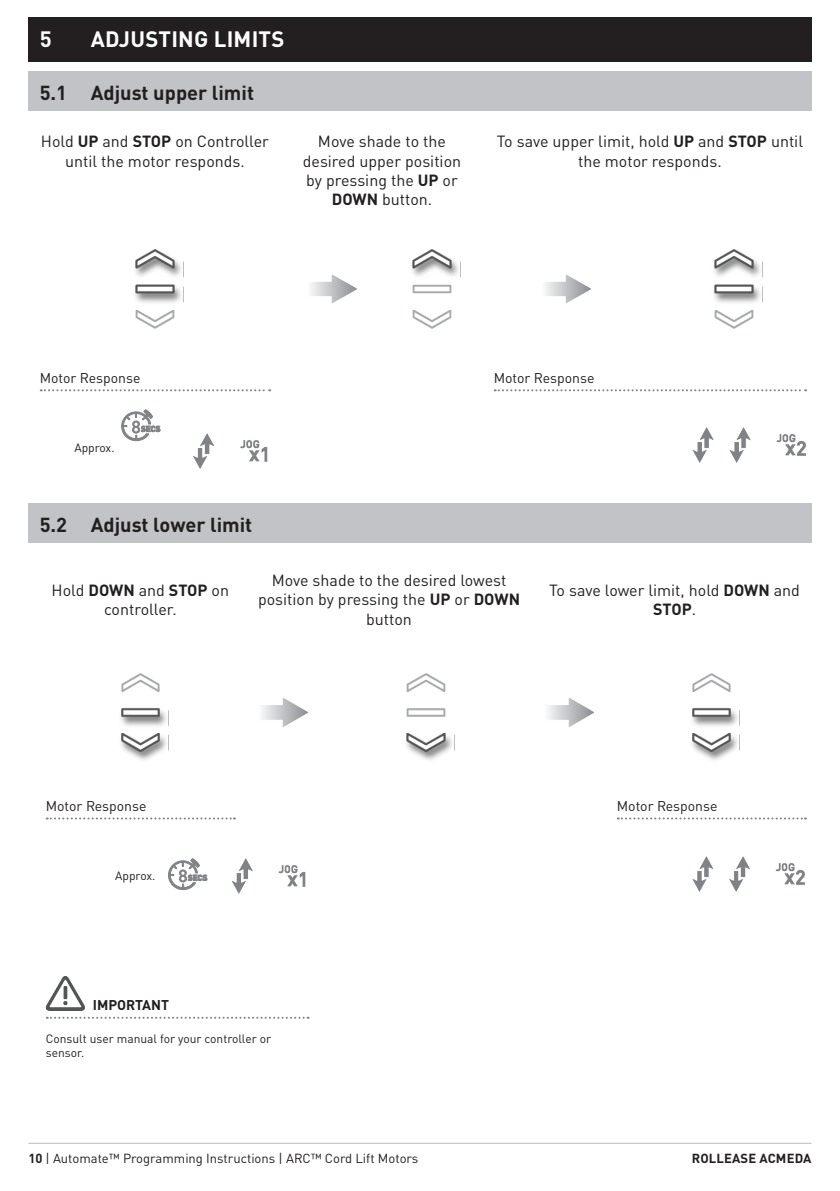
<style>
.page{position:relative;width:840px;height:1191px;background:#fff}
.page>*{position:absolute;margin:0;border:0;box-sizing:border-box;transform-origin:0 0}
.Heading{font:700 22px "DINOT";letter-spacing:.01em;color:#fff}
.SubHeading{font:700 20px "DINOT";color:#231f20}
.Copy{font:16px/19.2px "DINOT";color:#231f20;text-align:center}
.MotorResponse_Headin{font:14px "DINOT";color:#231f20}
.MotorResponse_Headin-2{font:700 14px "DINOT";color:#231f20}
.t1{font:13px "DINOT";color:#231f20}
.t2{font:700 13px "DINOT";letter-spacing:.01em;color:#231f20}
.Important_Copy{font:12px/14.4px "DINOT";color:#231f20}
.Copy-2{font:12px "DINOT";color:#231f20}
.t3{font:700 8px "DINOT";color:#808285}
.s1{font-weight:700}
</style>
<div class="page">
<hr style="left:28px;top:1142px;width:783px;height:1px;background:#bcbdc0">
<div style="left:28px;top:17px;width:783px;height:45px;background:#231f20"></div>
<div style="left:28px;top:71px;width:783px;height:40px;background:#c2c3c6"></div>
<div style="left:28px;top:503px;width:783px;height:40px;background:#c2c3c6"></div>
<img style="left:135px;top:249px;width:46px;height:80px">
<img style="left:311px;top:274px;width:46px;height:29px">
<img style="left:412px;top:249px;width:46px;height:80px">
<img style="left:545px;top:274px;width:46px;height:29px">
<img style="left:714px;top:249px;width:46px;height:80px">
<svg style="left:41px;top:389px;width:229px;height:2px"></svg>
<svg style="left:494px;top:389px;width:311px;height:2px"></svg>
<img style="left:193px;top:433px;width:75px;height:36px">
<img style="left:692px;top:427px;width:113px;height:36px">
<img style="left:121px;top:673px;width:48px;height:87px">
<img style="left:262px;top:698px;width:46px;height:29px">
<img style="left:406px;top:673px;width:46px;height:87px">
<img style="left:548px;top:698px;width:45px;height:29px">
<img style="left:692px;top:673px;width:45px;height:87px">
<svg style="left:47px;top:817px;width:188px;height:2px"></svg>
<svg style="left:617px;top:817px;width:188px;height:2px"></svg>
<img style="left:232px;top:858px;width:74px;height:36px">
<img style="left:692px;top:856px;width:113px;height:36px">
<svg style="left:47px;top:1016px;width:261px;height:2px"></svg>
<img style="left:46px;top:976px;width:39px;height:34px">
<svg style="left:121px;top:409px;width:39px;height:33px"></svg>
<svg style="left:168px;top:858px;width:39px;height:32px"></svg>
<p class="Heading" style="left:40px;top:25px;width:13px">5</p>
<p class="Heading" style="left:91px;top:25px;width:195px">ADJUSTING LIMITS</p>
<p class="SubHeading" style="left:40px;top:79px;width:216px">5.1 Adjust upper limit</p>
<p class="Copy" style="left:41px;top:132px;width:229px">Hold <span class="s1">UP</span> and <span class="s1">STOP</span> on Controller until the motor responds.</p>
<p class="Copy" style="left:302px;top:132px;width:160px">Move shade to the desired upper position by pressing the <span class="s1">UP</span> or<br><span class="s1">DOWN</span> button.</p>
<p class="Copy" style="left:496px;top:132px;width:307px">To save upper limit, hold <span class="s1">UP</span> and <span class="s1">STOP</span> until the motor responds.</p>
<p class="MotorResponse_Headin" style="left:40px;top:369px;width:102px">Motor Response</p>
<p class="MotorResponse_Headin" style="left:493px;top:369px;width:102px">Motor Response</p>
<p class="Copy-2" style="left:74px;top:440px;width:42px">Approx.</p>
<p class="t3" style="left:141px;top:423px;width:21px">SECS</p>
<p class="SubHeading" style="left:40px;top:511px;width:214px">5.2 Adjust lower limit</p>
<p class="Copy" style="left:52px;top:580px;width:179px">Hold <span class="s1">DOWN</span> and <span class="s1">STOP</span> on controller.</p>
<p class="Copy" style="left:258px;top:570px;width:263px">Move shade to the desired lowest position by pressing the <span class="s1">UP</span> or <span class="s1">DOWN </span>button</p>
<p class="Copy" style="left:548px;top:580px;width:252px">To save lower limit, hold <span class="s1">DOWN</span> and<br><span class="s1">STOP</span>.</p>
<p class="MotorResponse_Headin" style="left:46px;top:797px;width:102px">Motor Response</p>
<p class="MotorResponse_Headin" style="left:616px;top:797px;width:102px">Motor Response</p>
<p class="Copy-2" style="left:115px;top:868px;width:42px">Approx.</p>
<p class="t3" style="left:188px;top:872px;width:21px">SECS</p>
<p class="MotorResponse_Headin-2" style="left:93px;top:996px;width:78px">IMPORTANT</p>
<p class="Important_Copy" style="left:46px;top:1031px;width:227px">Consult user manual for your controller or sensor.</p>
<p class="t1" style="left:28px;top:1149px;width:391px"><span class="s1">10</span> | Automate™ Programming Instructions | ARC™ Cord Lift Motors</p>
<p class="t2" style="left:691px;top:1149px;width:121px">ROLLEASE ACMEDA</p>
</div>
